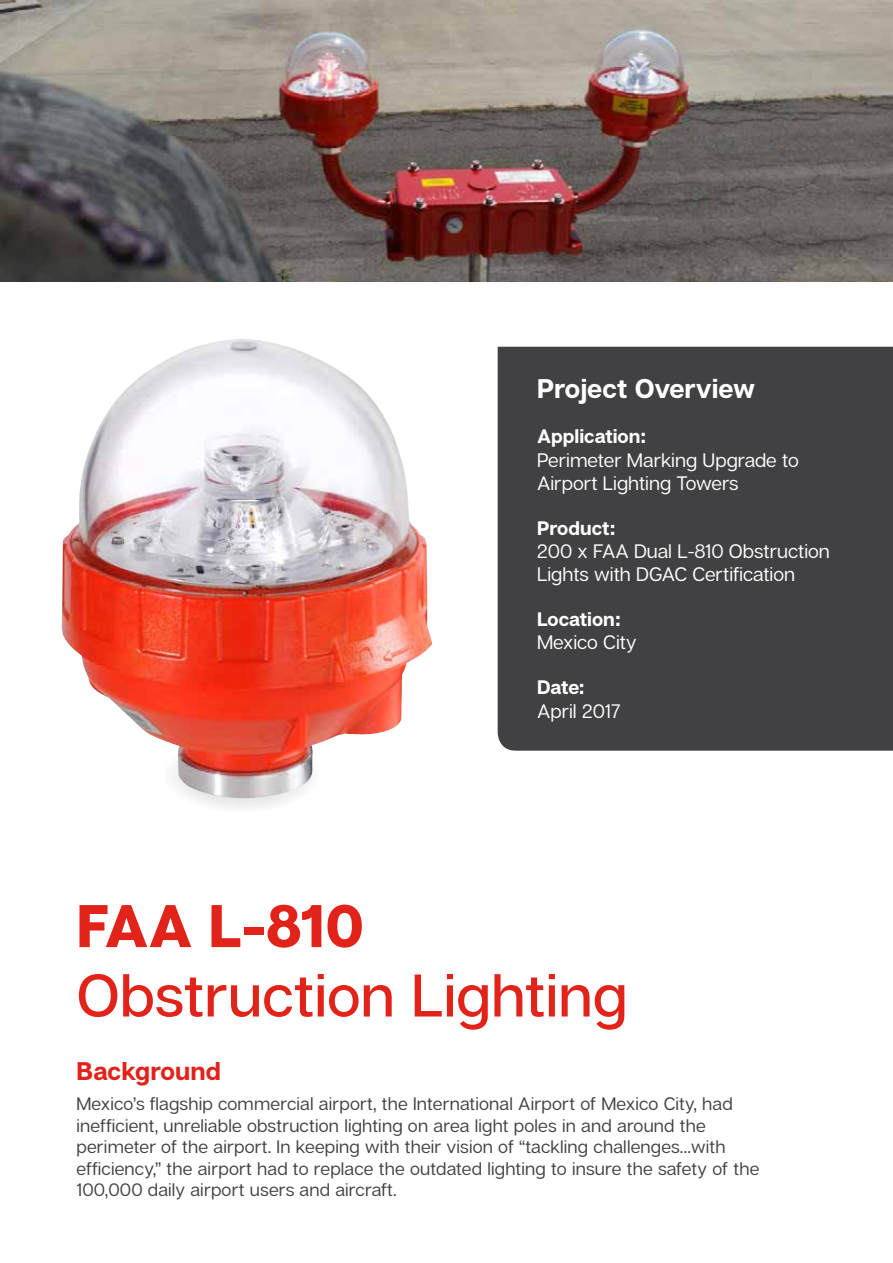
<style>
.page{position:relative;width:893px;height:1263px;background:#fff}
.page>*{position:absolute;margin:0;border:0;box-sizing:border-box;transform-origin:0 0}
.t1{font:500 60px "Articulat C Fv 2";color:#e2231a}
.t2{font:800 60px "Articulat C Fv 2";letter-spacing:-.015em;color:#e2231a}
.t3{font:700 27px "Articulat C Fv 2";color:#fff}
.t4{font:700 25.5px "Articulat C Fv 2";color:#e2231a}
.t5{font:19.5px/23.4px "Articulat C Fv 2 Text";color:#fff}
.t6{font:700 19.5px "Articulat C Fv 2";color:#fff}
.t7{font:18px/21.6px "Articulat C Fv 2 Text";letter-spacing:.01em;color:#414042}
</style>
<div class="page">
<div style="left:498px;top:347px;width:395px;height:404px;background:#414042"></div>
<img style="left:0;top:0;width:893px;height:281px">
<div style="left:163px;top:737px;width:158px;height:75px;background:#f4f4f4;border-radius:50%"></div>
<img style="left:61px;top:339px;width:371px;height:461px">
<h2 class="t3" style="left:537px;top:372px;width:219px">Project Overview</h2>
<p class="t6" style="left:537px;top:424px;width:111px">Application:</p>
<p class="t5" style="left:537px;top:448px;width:263px">Perimeter Marking Upgrade to<br>Airport Lighting Towers</p>
<p class="t6" style="left:537px;top:516px;width:80px">Product:</p>
<p class="t5" style="left:537px;top:540px;width:294px">200 x FAA Dual L-810 Obstruction<br>Lights with DGAC Certification</p>
<p class="t6" style="left:537px;top:607px;width:85px">Location:</p>
<p class="t5" style="left:537px;top:631px;width:101px">Mexico City</p>
<p class="t6" style="left:537px;top:675px;width:49px">Date:</p>
<p class="t5" style="left:537px;top:699px;width:85px">April 2017</p>
<h1 class="t2" style="left:76px;top:889px;width:289px">FAA L-810</h1>
<h1 class="t1" style="left:76px;top:960px;width:553px">Obstruction Lighting</h1>
<h3 class="t4" style="left:76px;top:1055px;width:146px">Background</h3>
<p class="t7" style="left:76px;top:1093px;width:684px">Mexico’s flagship commercial airport, the International Airport of Mexico City, had inefficient, unreliable obstruction lighting on area light poles in and around the perimeter of the airport. In keeping with their vision of “tackling challenges...with efficiency,” the airport had to replace the outdated lighting to insure the safety of the 100,000 daily airport users and aircraft.</p>
</div>
